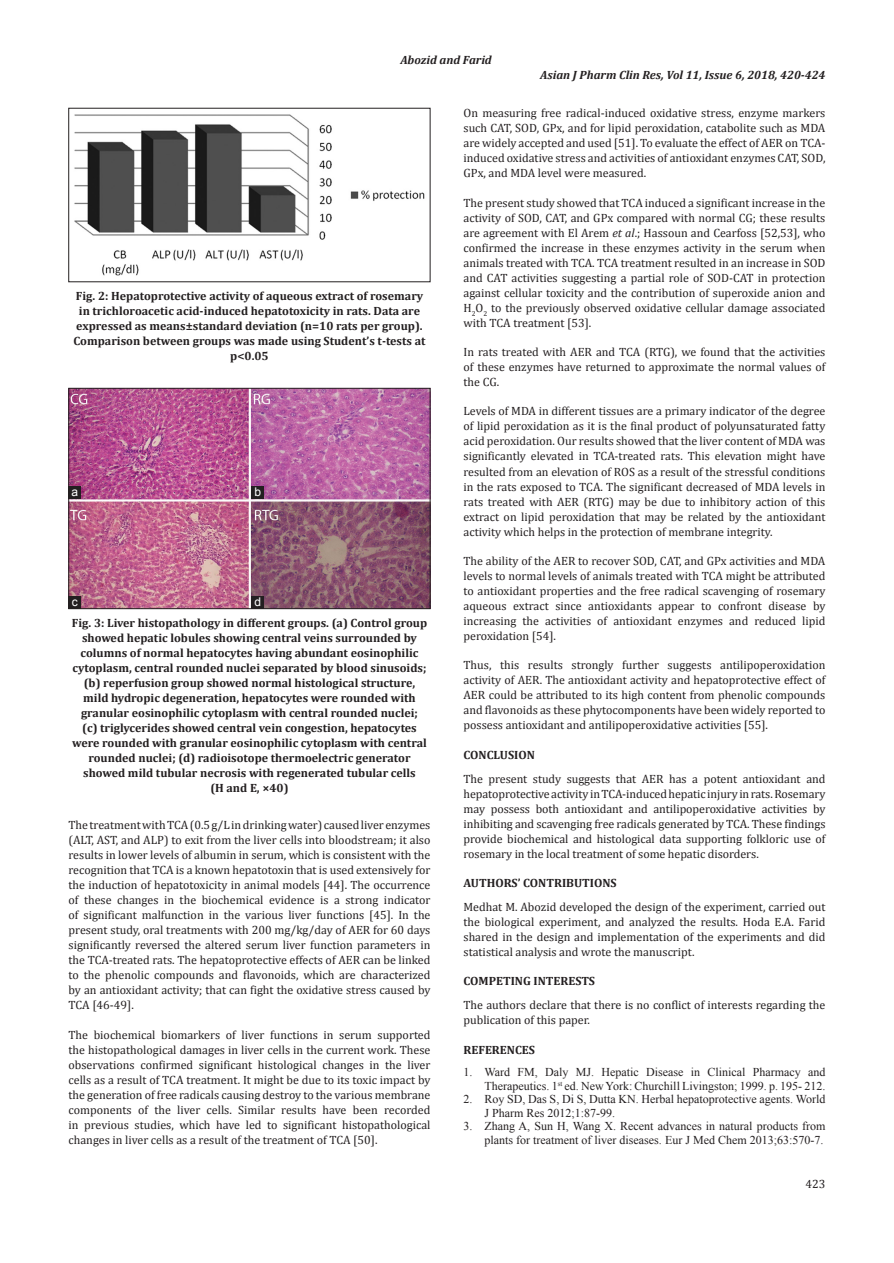
<style>
.page{position:relative;width:894px;height:1263px;background:#fff}
.page>*{position:absolute;margin:0;border:0;box-sizing:border-box;transform-origin:0 0}
.TX{font:12px/15px "Cambria";color:#231f20;text-align:justify}
.FGC{font:700 12px/15px "Cambria";color:#231f20;text-align:center}
.REF{font:12px/13.5px "Times New Roman";color:#231f20;text-align:right}
.t1{font:italic 700 12px "Cambria";color:#231f20}
.LABEL{font:12px "Arial";color:#fff}
.s1{font-style:italic}
</style>
<div class="page">
<img style="left:74px;top:114px;width:351px;height:162px">
<img style="left:70px;top:390px;width:358px;height:217px">
<div style="left:68px;top:388px;width:362px;height:221px;border:1px solid #231f20"></div>
<div style="left:68px;top:486px;width:13px;height:13px;background:#231f20"></div>
<div style="left:68px;top:596px;width:13px;height:13px;background:#231f20"></div>
<div style="left:251px;top:596px;width:13px;height:13px;background:#231f20"></div>
<div style="left:251px;top:486px;width:13px;height:13px;background:#231f20"></div>
<p class="t1" style="left:400px;top:51px;width:93px">Abozid and Farid</p>
<p class="t1" style="left:540px;top:66px;width:287px">Asian J Pharm Clin Res, Vol 11, Issue 6, 2018, 420-424</p>
<p class="FGC" style="left:73px;top:288px;width:353px">Fig. 2: Hepatoprotective activity of aqueous extract of rosemary in trichloroacetic acid-induced hepatotoxicity in rats. Data are expressed as means±standard deviation (n=10 rats per group).<br>Comparison between groups was made using Student’s t-tests at p&lt;0.05</p>
<p class="LABEL" style="left:72px;top:483px;width:8px">a</p>
<p class="LABEL" style="left:254px;top:483px;width:8px">b</p>
<p class="LABEL" style="left:72px;top:593px;width:7px">c</p>
<p class="LABEL" style="left:254px;top:593px;width:8px">d</p>
<p class="FGC" style="left:72px;top:615px;width:357px">Fig. 3: Liver histopathology in different groups. (a) Control group showed hepatic lobules showing central veins surrounded by columns of normal hepatocytes having abundant eosinophilic cytoplasm, central rounded nuclei separated by blood sinusoids; (b) reperfusion group showed normal histological structure, mild hydropic degeneration, hepatocytes were rounded with granular eosinophilic cytoplasm with central rounded nuclei;<br>(c) triglycerides showed central vein congestion, hepatocytes were rounded with granular eosinophilic cytoplasm with central rounded nuclei; (d) radioisotope thermoelectric generator showed mild tubular necrosis with regenerated tubular cells<br>(H and E, ×40)</p>
<p class="TX" style="left:68px;top:817px;width:363px">The treatment with TCA (0.5g/L in drinking water) caused liver enzymes (ALT, AST, and ALP) to exit from the liver cells into bloodstream; it also results in lower levels of albumin in serum, which is consistent with the recognition that TCA is a known hepatotoxin that is used extensively for the induction of hepatotoxicity in animal models [44]. The occurrence of these changes in the biochemical evidence is a strong indicator of significant malfunction in the various liver functions [45]. In the present study, oral treatments with 200 mg/kg/day of AER for 60 days significantly reversed the altered serum liver function parameters in the TCA-treated rats. The hepatoprotective effects of AER can be linked to the phenolic compounds and flavonoids, which are characterized by an antioxidant activity; that can fight the oxidative stress caused by TCA [46-49].</p>
<p class="TX" style="left:68px;top:1027px;width:363px">The biochemical biomarkers of liver functions in serum supported the histopathological damages in liver cells in the current work. These observations confirmed significant histological changes in the liver cells as a result of TCA treatment. It might be due to its toxic impact by the generation of free radicals causing destroy to the various membrane components of the liver cells. Similar results have been recorded in previous studies, which have led to significant histopathological changes in liver cells as a result of the treatment of TCA [50].</p>
<p class="TX" style="left:463px;top:106px;width:363px">On measuring free radical-induced oxidative stress, enzyme markers such CAT, SOD, GPx, and for lipid peroxidation, catabolite such as MDA are widely accepted and used [51]. To evaluate the effect of AER on TCA&shy;induced oxidative stress and activities of antioxidant enzymes CAT, SOD, GPx, and MDA level were measured.</p>
<p class="TX" style="left:463px;top:195px;width:363px">The present study showed that TCA induced a significant increase in the activity of SOD, CAT, and GPx compared with normal CG; these results are agreement with El Arem <span class="s1">et al</span>.; Hassoun and Cearfoss [52,53], who confirmed the increase in these enzymes activity in the serum when animals treated with TCA. TCA treatment resulted in an increase in SOD and CAT activities suggesting a partial role of SOD-CAT in protection against cellular toxicity and the contribution of superoxide anion and H<sub>2</sub>O<sub>2</sub> to the previously observed oxidative cellular damage associated with TCA treatment [53].</p>
<p class="TX" style="left:463px;top:344px;width:363px">In rats treated with AER and TCA (RTG), we found that the activities of these enzymes have returned to approximate the normal values of the CG.</p>
<p class="TX" style="left:463px;top:404px;width:363px">Levels of MDA in different tissues are a primary indicator of the degree of lipid peroxidation as it is the final product of polyunsaturated fatty acid peroxidation. Our results showed that the liver content of MDA was significantly elevated in TCA-treated rats. This elevation might have resulted from an elevation of ROS as a result of the stressful conditions in the rats exposed to TCA. The significant decreased of MDA levels in rats treated with AER (RTG) may be due to inhibitory action of this extract on lipid peroxidation that may be related by the antioxidant activity which helps in the protection of membrane integrity.</p>
<p class="TX" style="left:463px;top:553px;width:363px">The ability of the AER to recover SOD, CAT, and GPx activities and MDA levels to normal levels of animals treated with TCA might be attributed to antioxidant properties and the free radical scavenging of rosemary aqueous extract since antioxidants appear to confront disease by increasing the activities of antioxidant enzymes and reduced lipid peroxidation [54].</p>
<p class="TX" style="left:463px;top:657px;width:363px">Thus, this results strongly further suggests antilipoperoxidation activity of AER. The antioxidant activity and hepatoprotective effect of AER could be attributed to its high content from phenolic compounds and flavonoids as these phytocomponents have been widely reported to possess antioxidant and antilipoperoxidative activities [55].</p>
<h1 class="FGC" style="left:463px;top:746px;width:73px">CONCLUSION</h1>
<p class="TX" style="left:463px;top:771px;width:363px">The present study suggests that AER has a potent antioxidant and hepatoprotective activity in TCA-induced hepatic injury in rats. Rosemary may possess both antioxidant and antilipoperoxidative activities by inhibiting and scavenging free radicals generated by TCA. These findings provide biochemical and histological data supporting folkloric use of rosemary in the local treatment of some hepatic disorders.</p>
<h1 class="FGC" style="left:463px;top:875px;width:155px">AUTHORS’ CONTRIBUTIONS</h1>
<p class="TX" style="left:463px;top:899px;width:363px">Medhat M. Abozid developed the design of the experiment, carried out the biological experiment, and analyzed the results. Hoda E.A. Farid shared in the design and implementation of the experiments and did statistical analysis and wrote the manuscript.</p>
<h1 class="FGC" style="left:463px;top:973px;width:133px">COMPETING INTERESTS</h1>
<p class="TX" style="left:463px;top:997px;width:363px">The authors declare that there is no conflict of interests regarding the publication of this paper.</p>
<h1 class="FGC" style="left:463px;top:1041px;width:73px">REFERENCES</h1>
<p class="REF" style="left:463px;top:1065px;width:363px">1. Ward FM, Daly MJ. Hepatic Disease in Clinical Pharmacy and<br>Therapeutics. 1<sup>st</sup> ed. New York: Churchill Livingston; 1999. p. 195- 212.</p>
<p class="REF" style="left:484px;top:1092px;width:342px;text-align:left;text-indent:-21px">2. Roy SD, Das S, Di S, Dutta KN. Herbal hepatoprotective agents. World<br>J Pharm Res 2012;1:87-99.</p>
<p class="REF" style="left:463px;top:1119px;width:363px">3. Zhang A, Sun H, Wang X. Recent advances in natural products from plants for treatment of liver diseases. Eur J Med Chem 2013;63:570-7.</p>
<p class="TX" style="left:805px;top:1176px;width:21px">423</p>
</div>
